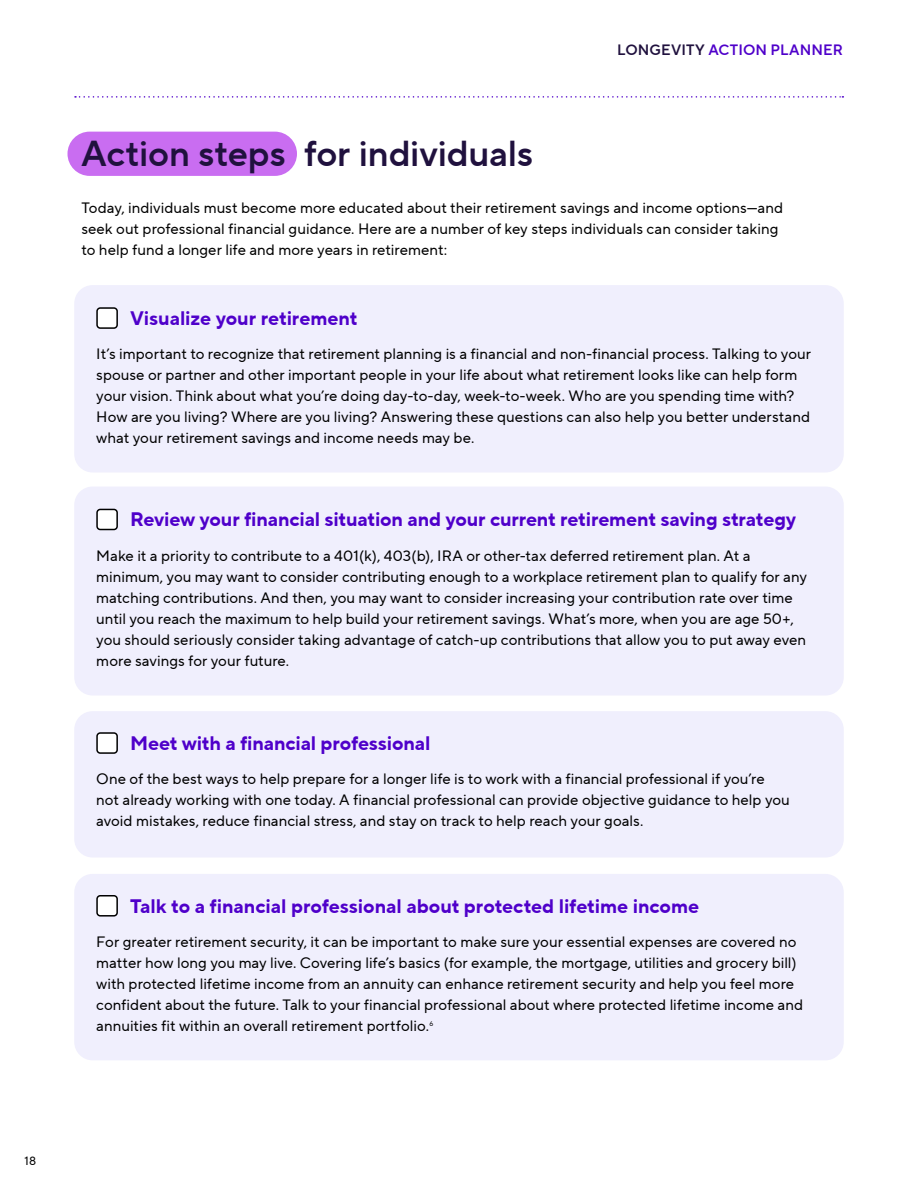
<style>
.page{position:relative;width:918px;height:1188px;background:#fff}
.page>*{position:absolute;margin:0;border:0;box-sizing:border-box;transform-origin:0 0}
.t1{font:36px "TT Norms Pro Dm Bd";letter-spacing:-.005em;color:#20113e}
.t2{font:700 19.5px "TT Norms Pro";letter-spacing:-.005em;color:#4f00ca}
.t3{font:15px/21px "TT Norms Pro";color:#000}
.t4{font:15px "TT Norms Pro Dm Bd";letter-spacing:.005em;color:#4f00ca}
.t5{font:12px "TT Norms Pro";color:#000}
.t6{font:6.75px "TT Norms Pro";color:#000}
.s1{color:#20113e}
</style>
<div class="page">
<div style="left:67px;top:132px;width:230px;height:44px;background:#c96df1;border-radius:22px"></div>
<svg style="left:75px;top:96px;width:768px;height:2px"></svg>
<div style="left:74px;top:285px;width:770px;height:188px;background:#f0effd;border-radius:18px"></div>
<div style="left:97px;top:308px;width:20px;height:20px;background:#fff;border-radius:3px"></div>
<div style="left:96px;top:307px;width:22px;height:22px;border:2px solid #000;border-radius:3px"></div>
<div style="left:74px;top:487px;width:770px;height:209px;background:#f0effd;border-radius:18px"></div>
<div style="left:97px;top:509px;width:20px;height:21px;background:#fff;border-radius:3px"></div>
<div style="left:96px;top:509px;width:22px;height:21px;border:2px solid #000;border-radius:3px"></div>
<div style="left:74px;top:711px;width:770px;height:147px;background:#f0effd;border-radius:18px"></div>
<div style="left:74px;top:874px;width:770px;height:186px;background:#f0effd;border-radius:18px"></div>
<div style="left:97px;top:896px;width:20px;height:20px;background:#fff;border-radius:3px"></div>
<div style="left:96px;top:895px;width:22px;height:22px;border:2px solid #000;border-radius:3px"></div>
<div style="left:97px;top:733px;width:20px;height:20px;background:#fff;border-radius:3px"></div>
<div style="left:96px;top:732px;width:22px;height:22px;border:2px solid #000;border-radius:3px"></div>
<h2 class="t1" style="left:81px;top:127px;width:454px">Action steps for individuals</h2>
<p class="t4" style="left:617px;top:39px;width:227px"><span class="s1">LONGEVITY</span> ACTION PLANNER</p>
<p class="t3" style="left:81px;top:198px;width:703px">Today, individuals must become more educated about their retirement savings and income options—and seek out professional financial guidance. Here are a number of key steps individuals can consider taking to help fund a longer life and more years in retirement:</p>
<h3 class="t2" style="left:130px;top:304px;width:229px">Visualize your retirement</h3>
<p class="t3" style="left:96px;top:344px;width:716px">It’s important to recognize that retirement planning is a financial and non-financial process. Talking to your spouse or partner and other important people in your life about what retirement looks like can help form your vision. Think about what you’re doing day-to-day, week-to-week. Who are you spending time with?<br>How are you living? Where are you living? Answering these questions can also help you better understand what your retirement savings and income needs may be.</p>
<h3 class="t2" style="left:130px;top:505px;width:668px">Review your financial situation and your current retirement saving strategy</h3>
<p class="t3" style="left:96px;top:545px;width:712px">Make it a priority to contribute to a 401(k), 403(b), IRA or other-tax deferred retirement plan. At a minimum, you may want to consider contributing enough to a workplace retirement plan to qualify for any matching contributions. And then, you may want to consider increasing your contribution rate over time until you reach the maximum to help build your retirement savings. What’s more, when you are age 50+, you should seriously consider taking advantage of catch-up contributions that allow you to put away even more savings for your future.</p>
<h3 class="t2" style="left:130px;top:729px;width:302px">Meet with a financial professional</h3>
<p class="t3" style="left:96px;top:769px;width:695px">One of the best ways to help prepare for a longer life is to work with a financial professional if you’re not already working with one today. A financial professional can provide objective guidance to help you avoid mistakes, reduce financial stress, and stay on track to help reach your goals.</p>
<h3 class="t2" style="left:130px;top:891px;width:571px">Talk to a financial professional about protected lifetime income</h3>
<p class="t3" style="left:96px;top:931px;width:708px">For greater retirement security, it can be important to make sure your essential expenses are covered no matter how long you may live. Covering life’s basics (for example, the mortgage, utilities and grocery bill) with protected lifetime income from an annuity can enhance retirement security and help you feel more confident about the future. Talk to your financial professional about where protected lifetime income and annuities fit within an overall retirement portfolio.</p>
<p class="t6" style="left:429px;top:1019px;width:5px">6</p>
<p class="t5" style="left:24px;top:1153px;width:13px">18</p>
</div>
